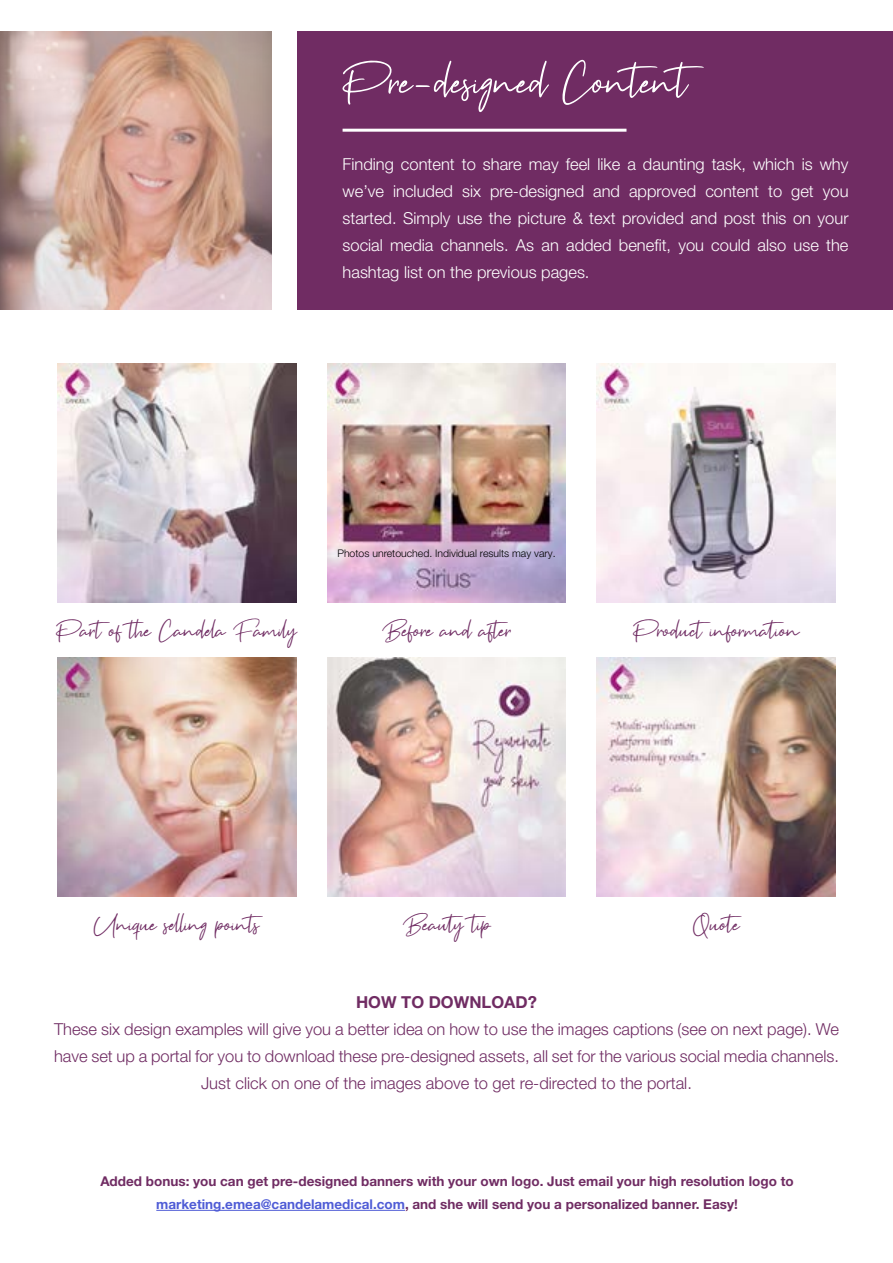
<style>
.page{position:relative;width:893px;height:1263px;background:#fff}
.page>*{position:absolute;margin:0;border:0;box-sizing:border-box;transform-origin:0 0}
.t1{font:58.5px "Brown Pen";color:#fff}
.t2{font:30.75px "Brown Pen";color:#702c63}
.t3{font:300 16.5px/27px "Helvetica Neue LT Pro";color:#fff;text-align:justify}
.t4{font:300 16.5px/27px "Helvetica Neue LT Pro";color:#702c63;text-align:center}
.t5{font:700 16.5px "Helvetica Neue LT Pro";color:#702c63}
.t6{font:700 13.5px/22.5px "Helvetica Neue LT Pro";color:#702c63;text-align:center}
.t7{font:300 10.5px "Helvetica Neue LT Pro";color:#000}
.s1{color:#4f5cd6}
</style>
<div class="page">
<img style="left:0;top:32px;width:271px;height:278px">
<div style="left:298px;top:32px;width:595px;height:278px;background:#702c63"></div>
<hr style="left:343px;top:129px;width:283px;height:3px;background:#fff">
<hr style="left:156px;top:1210px;width:249px;height:1px;background:#4f5cd6">
<img style="left:327px;top:364px;width:239px;height:238px">
<img style="left:57px;top:364px;width:239px;height:238px">
<img style="left:597px;top:364px;width:239px;height:238px">
<img style="left:327px;top:658px;width:239px;height:238px">
<img style="left:57px;top:658px;width:239px;height:238px">
<img style="left:597px;top:658px;width:239px;height:238px">
<h1 class="t1" style="left:343px;top:55px;width:376px">Pre-designed Content</h1>
<p class="t3" style="left:343px;top:150px;width:507px">Finding content to share may feel like a daunting task, which is why we’ve included six pre-designed and approved content to get you started. Simply use the picture &amp; text provided and post this on your social media channels. As an added benefit, you could also use the hashtag list on the previous pages.</p>
<p class="t7" style="left:337px;top:547px;width:220px">Photos unretouched. Individual results may vary.</p>
<h2 class="t2" style="left:56px;top:616px;width:243px">Partof the Candela Family</h2>
<h2 class="t2" style="left:382px;top:616px;width:134px">Before and after</h2>
<h2 class="t2" style="left:633px;top:616px;width:168px">Productinformation</h2>
<h2 class="t2" style="left:94px;top:910px;width:178px">Unique selling points</h2>
<h2 class="t2" style="left:403px;top:910px;width:91px">Beauty tip</h2>
<h2 class="t2" style="left:693px;top:910px;width:51px">Quote</h2>
<p class="t5" style="left:356px;top:992px;width:182px">HOW TO DOWNLOAD?</p>
<p class="t4" style="left:54px;top:1015px;width:786px">These six design examples will give you a better idea on how to use the images captions (see on next page). We have set up a portal for you to download these pre-designed assets, all set for the various social media channels.<br>Just click on one of the images above to get re-directed to the portal.</p>
<p class="t6" style="left:100px;top:1170px;width:695px">Added bonus: you can get pre-designed banners with your own logo. Just email your high resolution logo to <span class="s1">marketing.emea@candelamedical.com</span>, and she will send you a personalized banner. Easy!</p>
</div>
